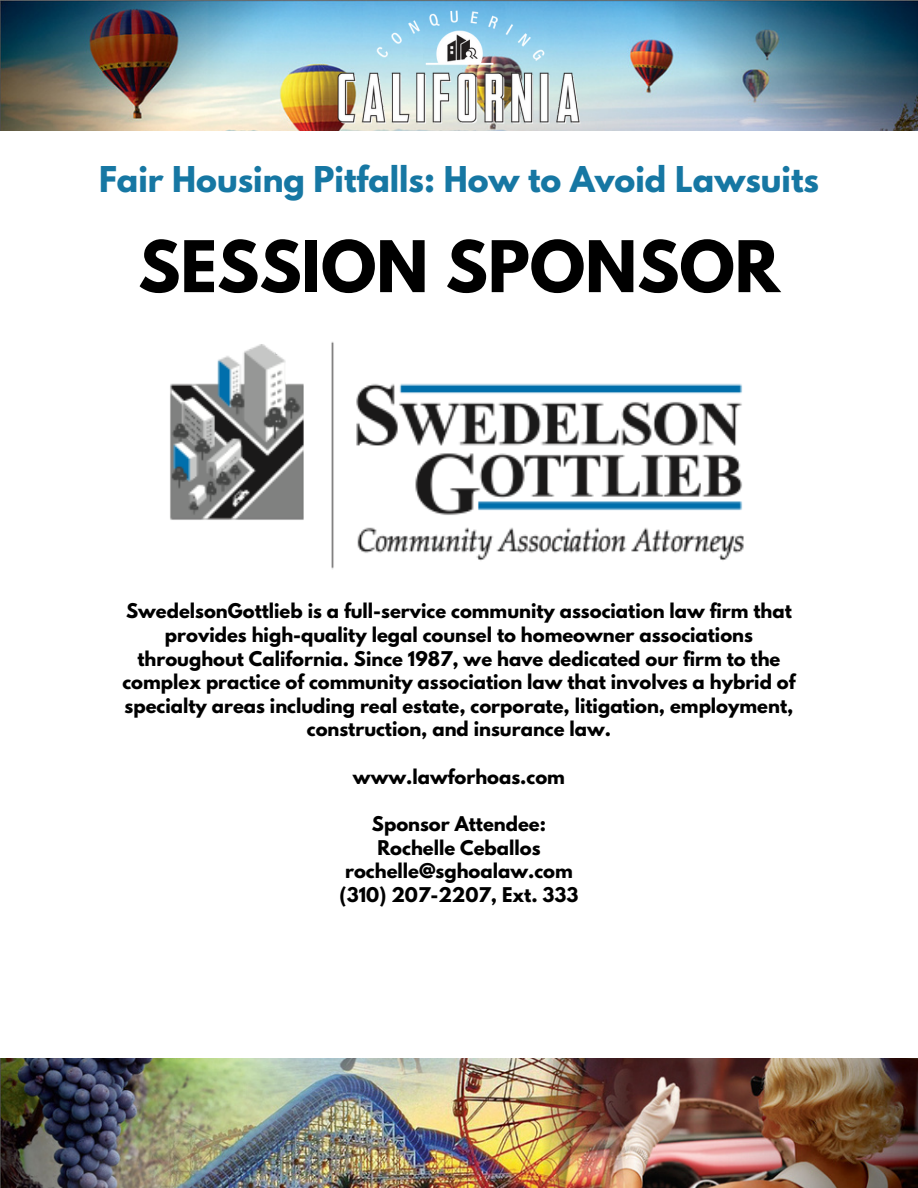
<style>
.page{position:relative;width:918px;height:1188px;background:#fff}
.page>*{position:absolute;margin:0;border:0;box-sizing:border-box;transform-origin:0 0}
.t1{font:700 63px "League Spartan";color:#000}
.t2{font:700 31.5px "League Spartan";color:#1677a3}
.t3{font:700 18px/23.7px "League Spartan";color:#000;text-align:center}
</style>
<div class="page">
<img style="left:0;top:0;width:918px;height:130px">
<img style="left:320px;top:0;width:278px;height:130px">
<img style="left:0;top:1058px;width:918px;height:130px">
<img style="left:170px;top:342px;width:574px;height:227px">
<h2 class="t2" style="left:99px;top:164px;width:721px">Fair Housing Pitfalls: How to Avoid Lawsuits</h2>
<h1 class="t1" style="left:138px;top:235px;width:643px">SESSION SPONSOR</h1>
<p class="t3" style="left:122px;top:601px;width:675px">SwedelsonGottlieb is a full-service community association law firm that provides high-quality legal counsel to homeowner associations throughout California. Since 1987, we have dedicated our firm to the complex practice of community association law that involves a hybrid of specialty areas including real estate, corporate, litigation, employment, construction, and insurance law.</p>
<p class="t3" style="left:353px;top:767px;width:214px">www.lawforhoas.com</p>
<p class="t3" style="left:340px;top:814px;width:240px">Sponsor Attendee:<br>Rochelle Ceballos rochelle@sghoalaw.com (310) 207-2207, Ext. 333</p>
</div>
